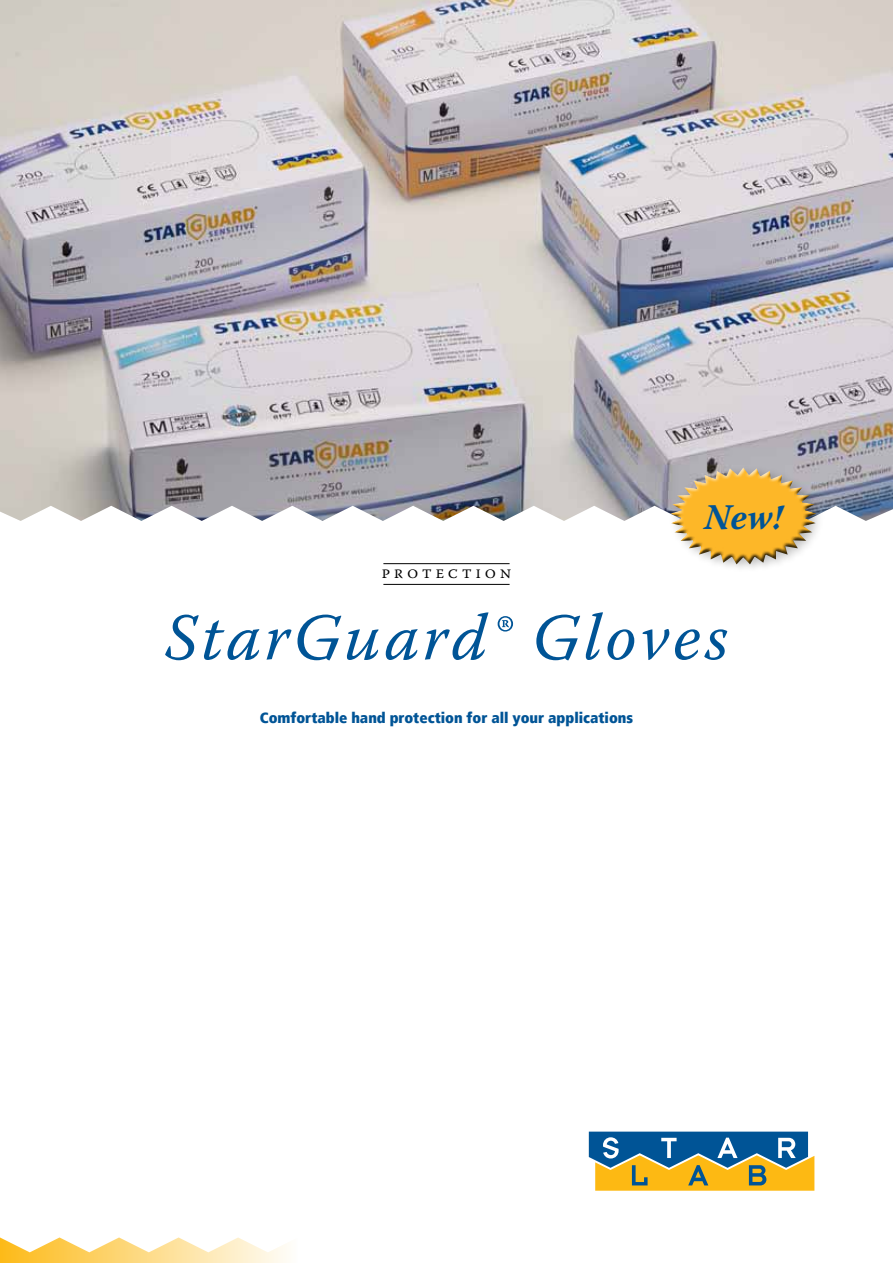
<style>
.page{position:relative;width:893px;height:1263px;background:#fff}
.page>*{position:absolute;margin:0;border:0;box-sizing:border-box;transform-origin:0 0}
.t1{font:italic 66px "Warnock Pro";letter-spacing:.045em;color:#005496}
.t2{font:italic 700 36px "Warnock Pro";color:#005496}
.t3{font:300 18px "Warnock Pro";letter-spacing:.2em;color:#000}
.t4{font:900 condensed 15px "Frutiger";color:#005496}
</style>
<div class="page">
<img style="left:0;top:0;width:893px;height:521px">
<div style="left:666px;top:463px;width:160px;height:111px;background:#000;opacity:.25"></div>
<div style="left:668px;top:467px;width:150px;height:98px;background:#000;opacity:.75"></div>
<svg style="left:588px;top:1131px;width:227px;height:60px;background:#88936e"></svg>
<svg style="left:0;top:1237px;width:287px;height:26px"></svg>
<hr style="left:383px;top:563px;width:127px;height:1px;background:#000">
<hr style="left:383px;top:584px;width:127px;height:1px;background:#000">
<h2 class="t2" style="left:704px;top:495px;width:80px">New!</h2>
<p class="t3" style="left:382px;top:561px;width:131px">PROTECTION</p>
<h1 class="t1" style="left:165px;top:598px;width:565px">StarGuard® Gloves</h1>
<p class="t4" style="left:260px;top:708px;width:375px">Comfortable hand protection for all your applications</p>
</div>
